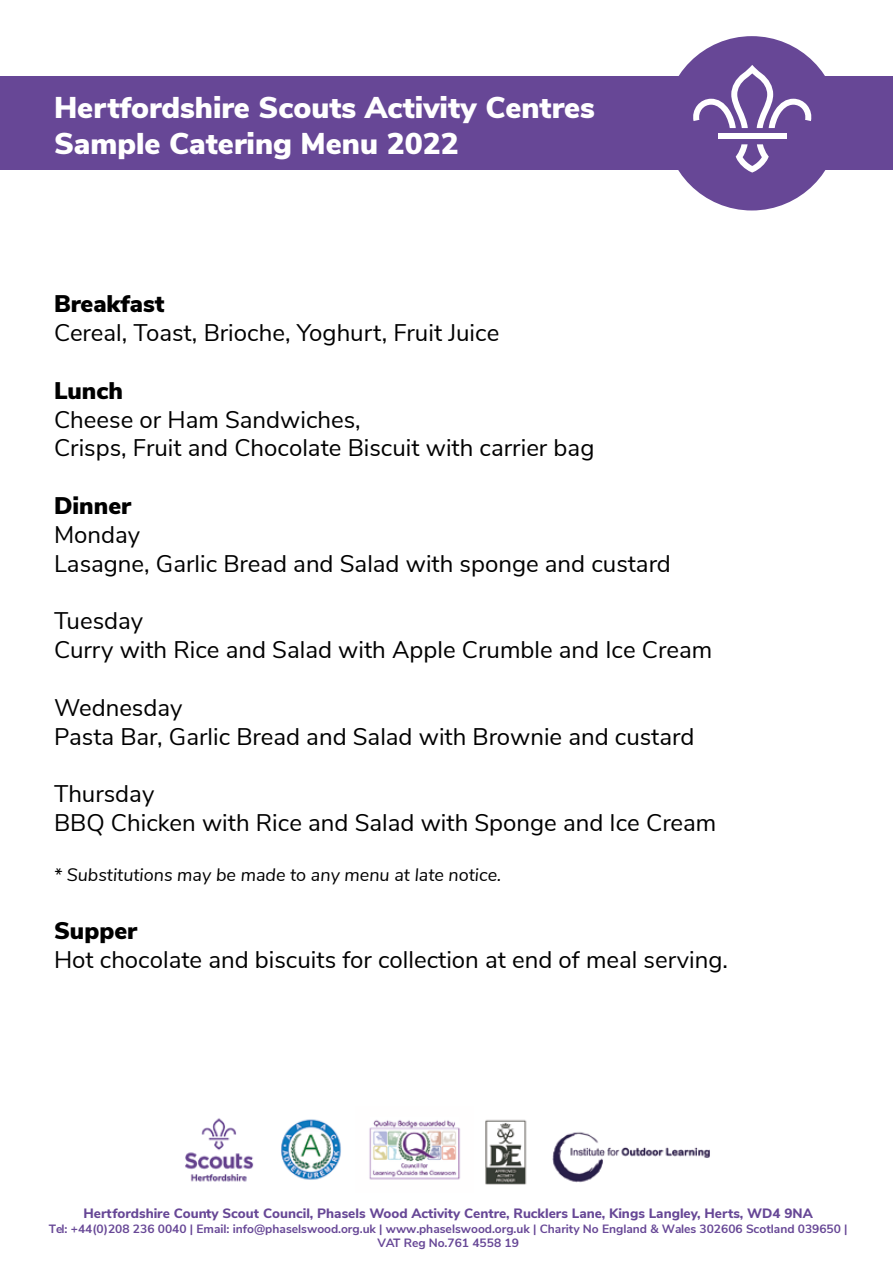
<style>
.page{position:relative;width:893px;height:1263px;background:#fff}
.page>*{position:absolute;margin:0;border:0;box-sizing:border-box;transform-origin:0 0}
.t1{font:900 30px/36px "Nunito Sans";color:#fff}
.t2{font:24px/28.8px "Nunito Sans";color:#000}
.t3{font:900 24px "Nunito Sans";color:#000}
.t4{font:italic 18px "Nunito Sans";color:#000}
.t5{font:800 13.5px "Nunito Sans";color:#674796}
.t6{font:700 12px/14.4px "Nunito Sans";color:#674796;text-align:center}
</style>
<div class="page">
<img style="left:185px;top:1118px;width:525px;height:67px">
<div style="left:0;top:77px;width:893px;height:93px;background:#674796"></div>
<div style="left:665px;top:36px;width:174px;height:174px;background:#674796;border-radius:50%"></div>
<svg style="left:736px;top:144px;width:33px;height:29px"></svg>
<svg style="left:693px;top:65px;width:118px;height:63px"></svg>
<div style="left:718px;top:133px;width:68px;height:6px;background:#fff"></div>
<p class="t1" style="left:54px;top:88px;width:542px">Hertfordshire Scouts Activity Centres<br>Sample Catering Menu 2022</p>
<p class="t3" style="left:54px;top:286px;width:112px">Breakfast</p>
<p class="t2" style="left:54px;top:317px;width:447px">Cereal, Toast, Brioche, Yoghurt, Fruit Juice</p>
<p class="t3" style="left:54px;top:373px;width:70px">Lunch</p>
<p class="t2" style="left:54px;top:403px;width:542px">Cheese or Ham Sandwiches,<br>Crisps, Fruit and Chocolate Biscuit with carrier bag</p>
<p class="t3" style="left:54px;top:488px;width:79px">Dinner</p>
<p class="t2" style="left:54px;top:519px;width:618px">Monday<br>Lasagne, Garlic Bread and Salad with sponge and custard</p>
<p class="t2" style="left:54px;top:605px;width:660px">Tuesday<br>Curry with Rice and Salad with Apple Crumble and Ice Cream</p>
<p class="t2" style="left:54px;top:691px;width:642px">Wednesday<br>Pasta Bar, Garlic Bread and Salad with Brownie and custard</p>
<p class="t2" style="left:54px;top:778px;width:664px">Thursday<br>BBQ Chicken with Rice and Salad with Sponge and Ice Cream</p>
<p class="t4" style="left:54px;top:862px;width:449px">* Substitutions may be made to any menu at late notice.</p>
<p class="t3" style="left:54px;top:913px;width:85px">Supper</p>
<p class="t2" style="left:54px;top:943px;width:675px">Hot chocolate and biscuits for collection at end of meal serving.</p>
<p class="t5" style="left:83px;top:1203px;width:731px">Hertfordshire County Scout Council, Phasels Wood Activity Centre, Rucklers Lane, Kings Langley, Herts, WD4 9NA</p>
<p class="t6" style="left:49px;top:1220px;width:800px">Tel: +44(0)208 236 0040 | Email: info@phaselswood.org.uk | www.phaselswood.org.uk | Charity No England &amp; Wales 302606 Scotland 039650 |<br>VAT Reg No.761 4558 19</p>
</div>
